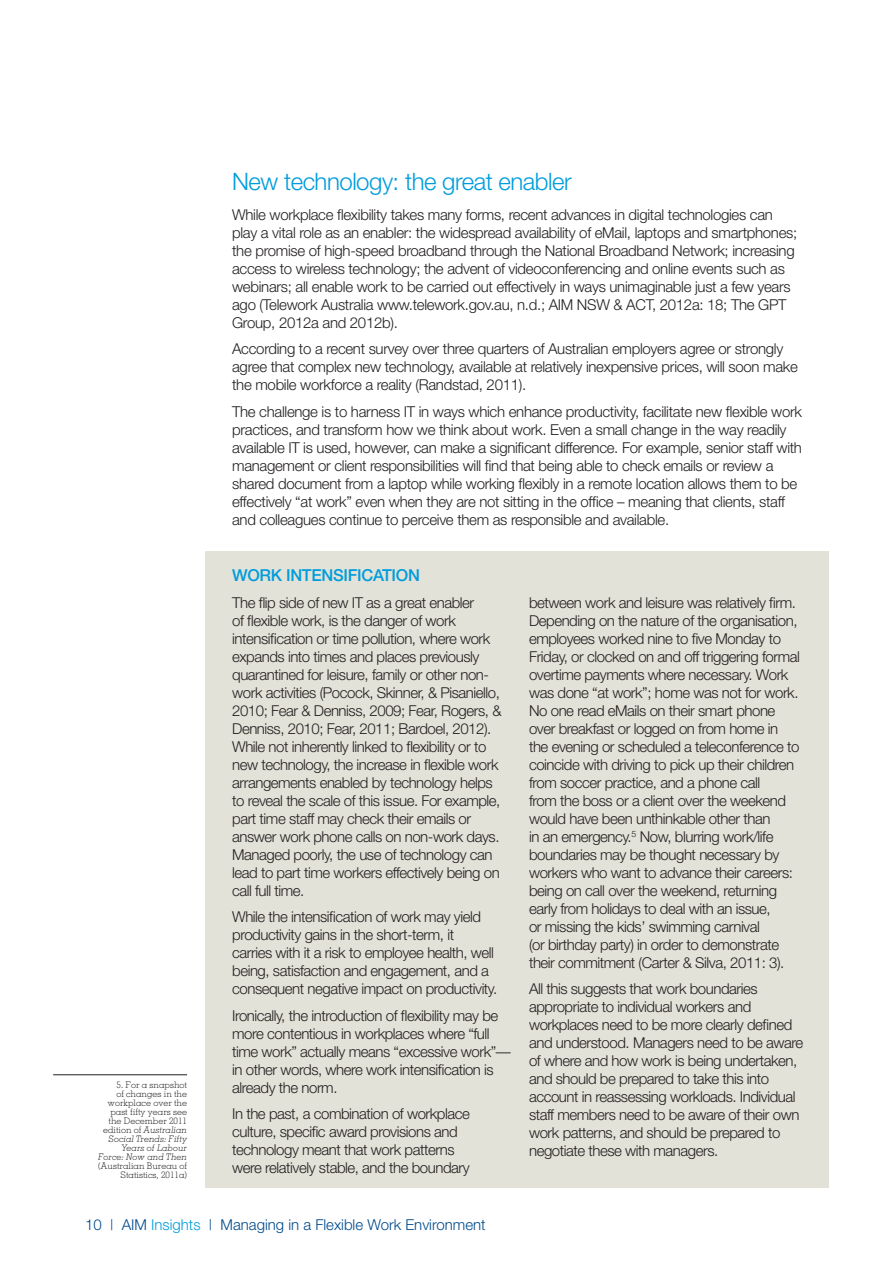
<style>
.page{position:relative;width:893px;height:1263px;background:#fff}
.page>*{position:absolute;margin:0;border:0;box-sizing:border-box;transform-origin:0 0}
.t1{font:300 24px "Helvetica Neue";letter-spacing:-.02em;color:#009ddc}
.t2{font:500 16.5px "Helvetica Neue";letter-spacing:-.02em;color:#009ddc}
.t3{font:300 15px/18px "Helvetica Neue";letter-spacing:-.03em;color:#231f20}
.t4{font:300 15px "Helvetica Neue";color:#004a8d}
.t5{font:300 9px/9px "Memphis";color:#231f20;text-align:right}
.s1{font-style:italic}
.s2{color:#009ddc}
</style>
<div class="page">
<div style="left:205px;top:551px;width:624px;height:637px;background:#e3e2d8"></div>
<hr style="left:53px;top:1074px;width:134px;height:1px;background:#231f20">
<p class="t5" style="left:98px;top:1081px;width:91px">5. For a snapshot<br>of changes in the workplace over the past fifty years see the December 2011 edition of <span class="s1">Australian<br>Social Trends: Fifty<br>Years of Labour<br>Force: Now and Then</span></p>
<p class="t5" style="left:98px;top:1162px;width:91px">(Australian Bureau of<br>Statistics, 2011a)</p>
<h1 class="t1" style="left:232px;top:172px;width:341px">New technology: the great enabler</h1>
<p class="t3" style="left:232px;top:207px;width:567px">While workplace flexibility takes many forms, recent advances in digital technologies can play a vital role as an enabler: the widespread availability of eMail, laptops and smartphones; the promise of high-speed broadband through the National Broadband Network; increasing access to wireless technology; the advent of videoconferencing and online events such as webinars; all enable work to be carried out effectively in ways unimaginable just a few years ago (Telework Australia www.telework.gov.au, n.d.; AIM NSW &amp; ACT, 2012a: 18; The GPT Group, 2012a and 2012b).</p>
<p class="t3" style="left:232px;top:341px;width:567px">According to a recent survey over three quarters of Australian employers agree or strongly agree that complex new technology, available at relatively inexpensive prices, will soon make the mobile workforce a reality (Randstad, 2011).</p>
<p class="t3" style="left:232px;top:404px;width:571px">The challenge is to harness IT in ways which enhance productivity, facilitate new flexible work practices, and transform how we think about work. Even a small change in the way readily available IT is used, however, can make a significant difference. For example, senior staff with management or client responsibilities will find that being able to check emails or review a shared document from a laptop while working flexibly in a remote location allows them to be effectively “at work” even when they are not sitting in the office – meaning that clients, staff and colleagues continue to perceive them as responsible and available.</p>
<p class="t2" style="left:232px;top:569px;width:189px">WORK INTENSIFICATION</p>
<p class="t3" style="left:232px;top:595px;width:271px">The flip side of new IT as a great enabler<br>of flexible work, is the danger of work intensification or time pollution, where work expands into times and places previously quarantined for leisure, family or other non&shy;work activities (Pocock, Skinner, &amp; Pisaniello, 2010; Fear &amp; Denniss, 2009; Fear, Rogers, &amp; Denniss, 2010; Fear, 2011; Bardoel, 2012).<br>While not inherently linked to flexibility or to new technology, the increase in flexible work arrangements enabled by technology helps to reveal the scale of this issue. For example, part time staff may check their emails or answer work phone calls on non-work days.<br>Managed poorly, the use of technology can lead to part time workers effectively being on call full time.</p>
<p class="t3" style="left:232px;top:909px;width:267px">While the intensification of work may yield productivity gains in the short-term, it carries with it a risk to employee health, well being, satisfaction and engagement, and a consequent negative impact on productivity.</p>
<p class="t3" style="left:232px;top:1008px;width:280px">Ironically, the introduction of flexibility may be more contentious in workplaces where “full time work” actually means “excessive work”— in other words, where work intensification is already the norm.</p>
<p class="t3" style="left:232px;top:1106px;width:239px">In the past, a combination of workplace culture, specific award provisions and technology meant that work patterns were relatively stable, and the boundary</p>
<p class="t3" style="left:529px;top:595px;width:272px">between work and leisure was relatively firm.<br>Depending on the nature of the organisation, employees worked nine to five Monday to Friday, or clocked on and off triggering formal overtime payments where necessary. Work was done “at work”; home was not for work.<br>No one read eMails on their smart phone over breakfast or logged on from home in the evening or scheduled a teleconference to coincide with driving to pick up their children from soccer practice, and a phone call<br>from the boss or a client over the weekend would have been unthinkable other than<br>in an emergency.<sup>5</sup> Now, blurring work/life boundaries may be thought necessary by workers who want to advance their careers: being on call over the weekend, returning early from holidays to deal with an issue,<br>or missing the kids’ swimming carnival<br>(or birthday party) in order to demonstrate their commitment (Carter &amp; Silva, 2011: 3).</p>
<p class="t3" style="left:529px;top:981px;width:276px">All this suggests that work boundaries appropriate to individual workers and workplaces need to be more clearly defined and understood. Managers need to be aware of where and how work is being undertaken, and should be prepared to take this into account in reassessing workloads. Individual staff members need to be aware of their own work patterns, and should be prepared to negotiate these with managers.</p>
<p class="t4" style="left:85px;top:1219px;width:402px">10 | AIM <span class="s2">Insights</span> | Managing in a Flexible Work Environment</p>
</div>
